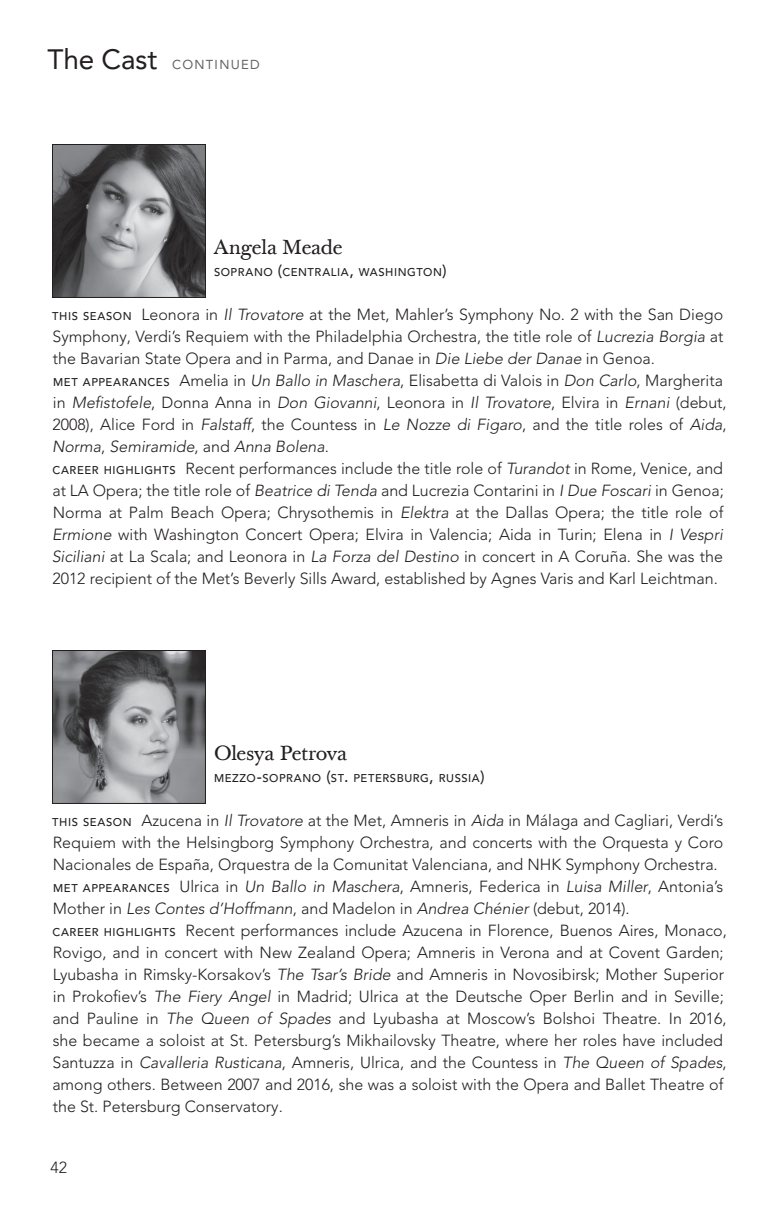
<style>
.page{position:relative;width:774px;height:1224px;background:#fff}
.page>*{position:absolute;margin:0;border:0;box-sizing:border-box;transform-origin:0 0}
.t1{font:20px "Baskerville Ten";letter-spacing:-.02em;color:#231f20}
.t2{font:300 16px/22px "Avenir LT Pro";color:#231f20}
.t3{font:13px "Avenir LT Pro";letter-spacing:.1em;color:#636366}
.t4{font:500 11.2px "Avenir LT Pro";letter-spacing:.05em;color:#231f20}
.s1{font-size:28px;color:#231f20}
.s2{font-size:16px}
.s3{font-weight:500;font-size:11.2px}
.s4{font-style:italic}
</style>
<div class="page">
<img style="left:54px;top:146px;width:150px;height:150px">
<div style="left:52px;top:144px;width:154px;height:154px;border:1px solid #231f20"></div>
<img style="left:54px;top:652px;width:150px;height:150px">
<div style="left:52px;top:650px;width:154px;height:154px;border:1px solid #231f20"></div>
<p class="t3" style="left:48px;top:57px;width:214px"><span class="s1">The Cast</span> CONTINUED</p>
<p class="t1" style="left:214px;top:235px;width:130px">Angela Meade</p>
<p class="t4" style="left:214px;top:265px;width:234px">SOPRANO <span class="s2">(</span>CENTRALIA<span class="s2">,</span> WASHINGTON<span class="s2">)</span></p>
<p class="t2" style="left:52px;top:304px;width:677px"><span class="s3">THIS SEASON</span> Leonora in <span class="s4">Il Trovatore</span> at the Met, Mahler’s Symphony No. 2 with the San Diego Symphony, Verdi’s Requiem with the Philadelphia Orchestra, the title role of <span class="s4">Lucrezia Borgia</span> at the Bavarian State Opera and in Parma, and Danae in <span class="s4">Die Liebe der Danae</span> in Genoa.<br><span class="s3">MET APPEARANCES</span> Amelia in <span class="s4">Un Ballo in Maschera</span>, Elisabetta di Valois in <span class="s4">Don Carlo</span>, Margherita in <span class="s4">Mefistofele</span>, Donna Anna in <span class="s4">Don Giovanni</span>, Leonora in <span class="s4">Il Trovatore</span>, Elvira in <span class="s4">Ernani</span> (debut, 2008), Alice Ford in <span class="s4">Falstaff</span>, the Countess in <span class="s4">Le Nozze di Figaro</span>, and the title roles of <span class="s4">Aida</span>, <span class="s4">Norma</span>, <span class="s4">Semiramide</span>, and <span class="s4">Anna Bolena</span>.<br><span class="s3">CAREER HIGHLIGHTS</span> Recent performances include the title role of <span class="s4">Turandot</span> in Rome, Venice, and at LA Opera; the title role of <span class="s4">Beatrice di Tenda</span> and Lucrezia Contarini in <span class="s4">I Due Foscari</span> in Genoa; Norma at Palm Beach Opera; Chrysothemis in <span class="s4">Elektra</span> at the Dallas Opera; the title role of <span class="s4">Ermione</span> with Washington Concert Opera; Elvira in Valencia; Aida in Turin; Elena in <span class="s4">I Vespri Siciliani</span> at La Scala; and Leonora in <span class="s4">La Forza del Destino</span> in concert in A Coruña. She was the 2012 recipient of the Met’s Beverly Sills Award, established by Agnes Varis and Karl Leichtman.</p>
<p class="t1" style="left:214px;top:741px;width:135px">Olesya Petrova</p>
<p class="t4" style="left:214px;top:771px;width:272px">MEZZO<span class="s2">-</span>SOPRANO <span class="s2">(</span>ST<span class="s2">.</span> PETERSBURG<span class="s2">,</span> RUSSIA<span class="s2">)</span></p>
<p class="t2" style="left:52px;top:810px;width:676px"><span class="s3">THIS SEASON</span> Azucena in <span class="s4">Il Trovatore</span> at the Met, Amneris in <span class="s4">Aida</span> in Málaga and Cagliari, Verdi’s Requiem with the Helsingborg Symphony Orchestra, and concerts with the Orquesta y Coro Nacionales de España, Orquestra de la Comunitat Valenciana, and NHK Symphony Orchestra.<br><span class="s3">MET APPEARANCES</span> Ulrica in <span class="s4">Un Ballo in Maschera</span>, Amneris, Federica in <span class="s4">Luisa Miller</span>, Antonia’s Mother in <span class="s4">Les Contes d’Hoffmann</span>, and Madelon in <span class="s4">Andrea Chénier</span> (debut, 2014).<br><span class="s3">CAREER HIGHLIGHTS</span> Recent performances include Azucena in Florence, Buenos Aires, Monaco, Rovigo, and in concert with New Zealand Opera; Amneris in Verona and at Covent Garden; Lyubasha in Rimsky-Korsakov’s <span class="s4">The Tsar’s Bride</span> and Amneris in Novosibirsk; Mother Superior in Prokofiev’s <span class="s4">The Fiery Angel</span> in Madrid; Ulrica at the Deutsche Oper Berlin and in Seville; and Pauline in <span class="s4">The Queen of Spades</span> and Lyubasha at Moscow’s Bolshoi Theatre. In 2016, she became a soloist at St. Petersburg’s Mikhailovsky Theatre, where her roles have included Santuzza in <span class="s4">Cavalleria Rusticana</span>, Amneris, Ulrica, and the Countess in <span class="s4">The Queen of Spades</span>, among others. Between 2007 and 2016, she was a soloist with the Opera and Ballet Theatre of the St. Petersburg Conservatory.</p>
<p class="t2" style="left:51px;top:1156px;width:18px">42</p>
</div>
